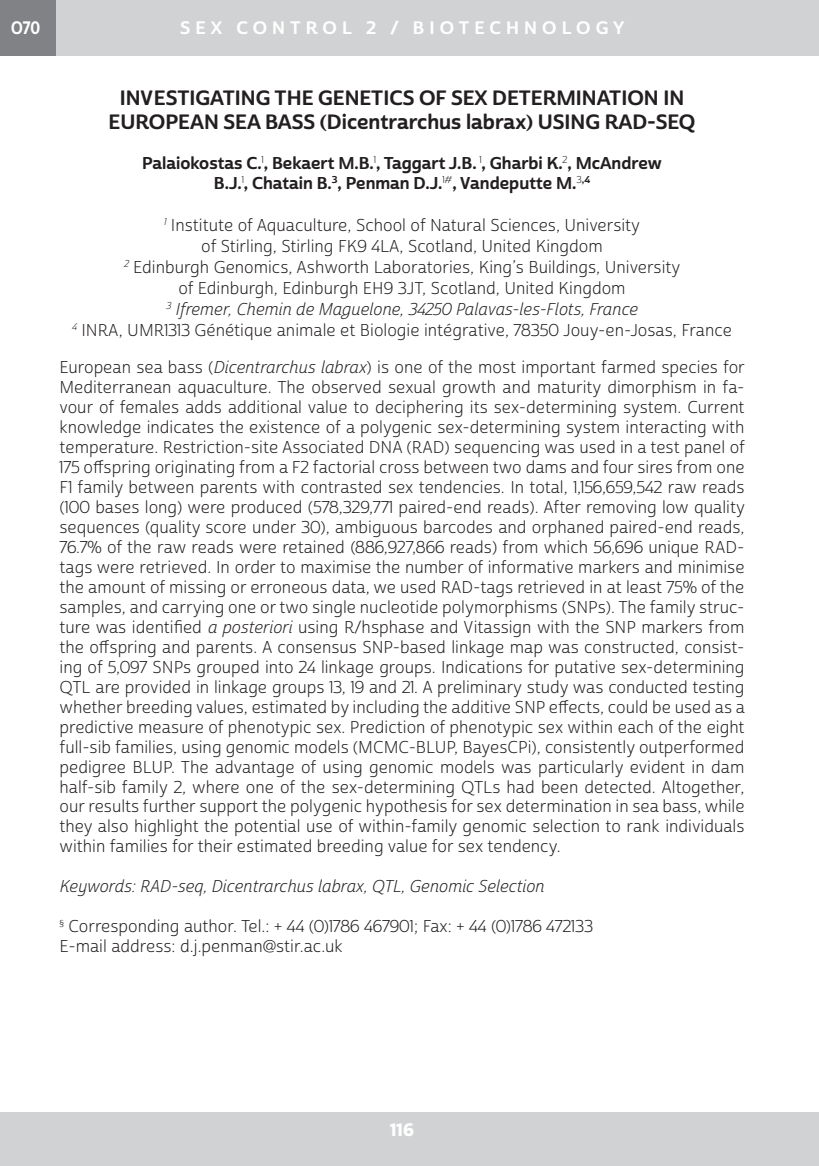
<style>
.page{position:relative;width:819px;height:1166px;background:#fff}
.page>*{position:absolute;margin:0;border:0;box-sizing:border-box;transform-origin:0 0}
.titulo_abstract{font:20.12px/24.5px "Cabrito Sans Nor Bol";color:#231f20;text-align:center}
.t1{font:17.5px "Cabrito Sans Nor Bol";letter-spacing:.29em;color:#fff}
.t2{font:17.5px "Cabrito Sans Nor Ex B";color:#fff}
.t3{font:17.5px "Cabrito Sans Con Bol";color:#fff;scale:.9 1}
.t4{font:16.62px/19.9px "Cabrito Sans Nor Boo";color:#231f20;text-align:center}
.t5{font:16.62px "Cabrito Sans Nor Boo It";color:#231f20}
.t6{font:16.62px/19.9px "Cabrito Sans Nor Bol";color:#231f20;text-align:center}
.s1{font-family:"Cabrito Sans Nor Boo It"}
</style>
<div class="page">
<div style="left:0;top:1112px;width:819px;height:54px;background:#d1d2d4"></div>
<div style="left:0;top:0;width:819px;height:55px;background:#d1d2d4"></div>
<div style="left:0;top:0;width:55px;height:55px;background:#808285"></div>
<p class="t3" style="left:11px;top:16px;width:34px">O70</p>
<p class="t1" style="left:180px;top:17px;width:446px">SEX CONTROL 2 / BIOTECHNOLOGY</p>
<p class="titulo_abstract" style="left:109px;top:86px;width:588px">INVESTIGATING THE GENETICS OF SEX DETERMINATION IN<br>EUROPEAN SEA BASS (Dicentrarchus labrax) USING RAD-SEQ</p>
<p class="t6" style="left:142px;top:153px;width:521px">Palaiokostas C.<sup>1</sup>, Bekaert M.B.<sup>1</sup>, Taggart J.B. <sup>1</sup>, Gharbi K.<sup>2</sup>, McAndrew<br>B.J.<sup>1</sup>, Chatain B.<sup>3</sup>, Penman D.J.<sup>1#</sup>, Vandeputte M.<sup>3</sup><sup>,4</sup></p>
<p class="t4" style="left:164px;top:215px;width:477px;line-height:21px"><sup>1</sup> Institute of Aquaculture, School of Natural Sciences, University of Stirling, Stirling FK9 4LA, Scotland, United Kingdom</p>
<p class="t4" style="left:124px;top:257px;width:558px;line-height:21px"><sup>2</sup> Edinburgh Genomics, Ashworth Laboratories, King’s Buildings, University of Edinburgh, Edinburgh EH9 3JT, Scotland, United Kingdom</p>
<p class="t5" style="left:166px;top:299px;width:473px"><sup>3</sup> Ifremer, Chemin de Maguelone, 34250 Palavas-les-Flots, France</p>
<p class="t4" style="left:72px;top:321px;width:661px"><sup>4</sup> INRA, UMR1313 Génétique animale et Biologie intégrative, 78350 Jouy-en-Josas, France</p>
<p class="t4" style="left:60px;top:358px;width:687px;text-align:justify">European sea bass (<span class="s1">Dicentrarchus labrax</span>) is one of the most important farmed species for Mediterranean aquaculture. The observed sexual growth and maturity dimorphism in fa&shy;vour of females adds additional value to deciphering its sex-determining system. Current knowledge indicates the existence of a polygenic sex-determining system interacting with temperature. Restriction-site Associated DNA (RAD) sequencing was used in a test panel of 175 offspring originating from a F2 factorial cross between two dams and four sires from one F1 family between parents with contrasted sex tendencies. In total, 1,156,659,542 raw reads (100 bases long) were produced (578,329,771 paired-end reads). After removing low quality sequences (quality score under 30), ambiguous barcodes and orphaned paired-end reads, 76.7% of the raw reads were retained (886,927,866 reads) from which 56,696 unique RAD&shy;tags were retrieved. In order to maximise the number of informative markers and minimise the amount of missing or erroneous data, we used RAD-tags retrieved in at least 75% of the samples, and carrying one or two single nucleotide polymorphisms (SNPs). The family struc&shy;ture was identified <span class="s1">a posteriori</span> using R/hsphase and Vitassign with the SNP markers from the offspring and parents. A consensus SNP-based linkage map was constructed, consist&shy;ing of 5,097 SNPs grouped into 24 linkage groups. Indications for putative sex-determining QTL are provided in linkage groups 13, 19 and 21. A preliminary study was conducted testing whether breeding values, estimated by including the additive SNP effects, could be used as a predictive measure of phenotypic sex. Prediction of phenotypic sex within each of the eight full-sib families, using genomic models (MCMC-BLUP, BayesCPi), consistently outperformed pedigree BLUP. The advantage of using genomic models was particularly evident in dam half-sib family 2, where one of the sex-determining QTLs had been detected. Altogether, our results further support the polygenic hypothesis for sex determination in sea bass, while they also highlight the potential use of within-family genomic selection to rank individuals within families for their estimated breeding value for sex tendency.</p>
<p class="t5" style="left:60px;top:876px;width:486px">Keywords: RAD-seq, Dicentrarchus labrax, QTL, Genomic Selection</p>
<p class="t4" style="left:60px;top:917px;width:535px"><sup>§</sup> Corresponding author. Tel.: + 44 (0)1786 467901; Fax: + 44 (0)1786 472133</p>
<p class="t4" style="left:60px;top:937px;width:285px">E-mail address: d.j.penman@stir.ac.uk</p>
<p class="t2" style="left:390px;top:1118px;width:25px">116</p>
</div>
